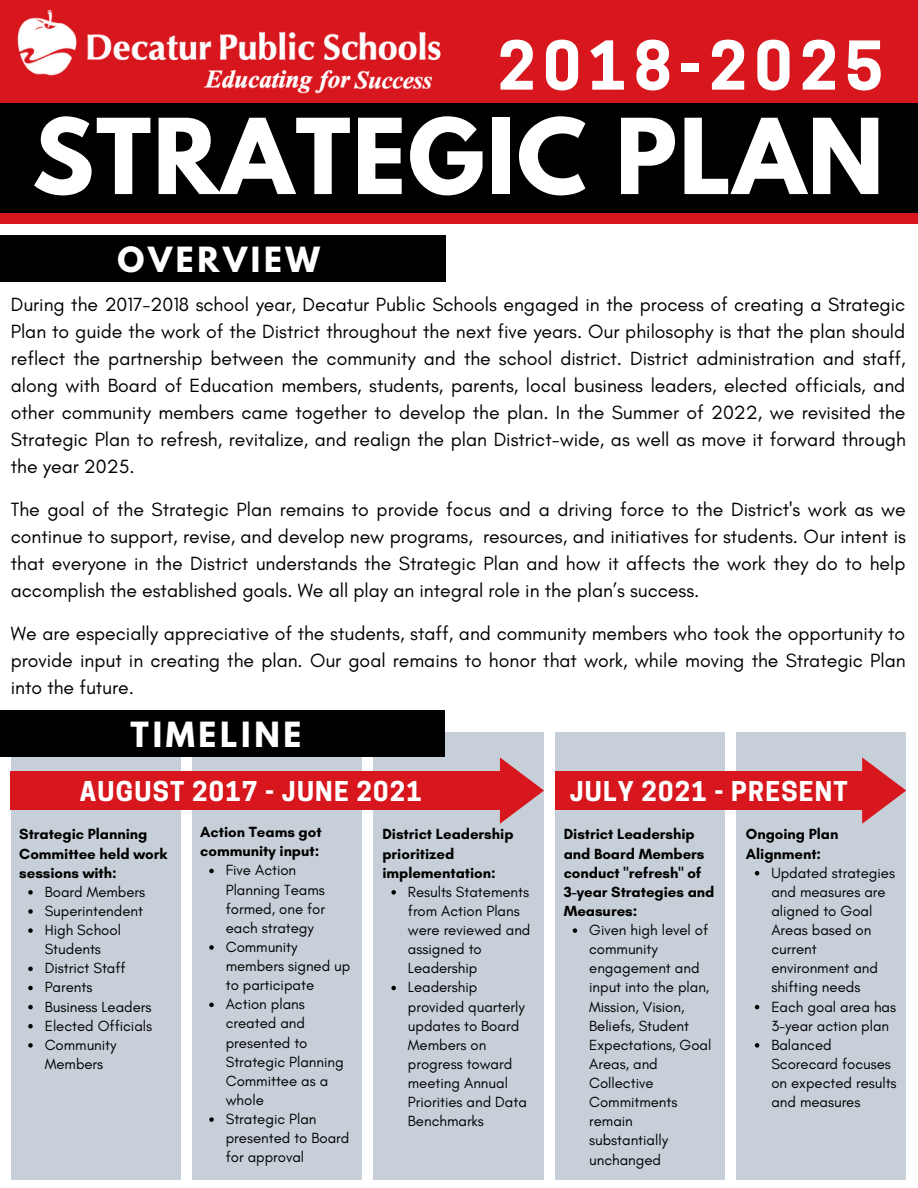
<style>
.page{position:relative;width:918px;height:1188px;background:#fff}
.page>*{position:absolute;margin:0;border:0;box-sizing:border-box;transform-origin:0 0}
.t1{font:700 92.55px "League Spartan";letter-spacing:.02em;color:#fff}
.t2{font:700 63px "Cooper Hewitt";letter-spacing:.12em;color:#fff}
.t3{font:700 30.75px "League Spartan";letter-spacing:.12em;color:#fff}
.t4{font:700 25.65px "Cooper Hewitt";letter-spacing:.05em;color:#fff}
.t5{font:19.5px/27px "Glacial Indifference";color:#000;text-align:justify}
.t6{font:15px/19.2px "Glacial Indifference";color:#000}
.t7{font:700 15px/19.2px "Glacial Indifference";color:#000}
</style>
<div class="page">
<div style="left:11px;top:732px;width:170px;height:448px;background:#c7d0d8"></div>
<div style="left:192px;top:732px;width:170px;height:448px;background:#c7d0d8"></div>
<div style="left:373px;top:732px;width:171px;height:448px;background:#c7d0d8"></div>
<div style="left:555px;top:732px;width:170px;height:448px;background:#c7d0d8"></div>
<div style="left:736px;top:732px;width:170px;height:448px;background:#c7d0d8"></div>
<div style="left:0;top:0;width:918px;height:224px;background:#d8161d"></div>
<img style="left:11px;top:10px;width:439px;height:94px">
<div style="left:0;top:104px;width:918px;height:109px;background:#000"></div>
<div style="left:0;top:235px;width:445px;height:46px;background:#000"></div>
<div style="left:0;top:710px;width:445px;height:47px;background:#000"></div>
<div style="left:11px;top:772px;width:506px;height:38px;background:#d8161d"></div>
<svg style="left:416px;top:757px;width:128px;height:67px"></svg>
<svg style="left:28px;top:890px;width:5px;height:5px"></svg>
<svg style="left:28px;top:909px;width:5px;height:5px"></svg>
<svg style="left:28px;top:928px;width:5px;height:5px"></svg>
<svg style="left:28px;top:967px;width:5px;height:4px"></svg>
<svg style="left:28px;top:986px;width:5px;height:4px"></svg>
<svg style="left:28px;top:1005px;width:5px;height:4px"></svg>
<svg style="left:28px;top:1024px;width:5px;height:4px"></svg>
<svg style="left:28px;top:1043px;width:5px;height:5px"></svg>
<svg style="left:209px;top:869px;width:5px;height:4px"></svg>
<svg style="left:209px;top:945px;width:5px;height:5px"></svg>
<svg style="left:209px;top:1003px;width:5px;height:4px"></svg>
<svg style="left:209px;top:1117px;width:5px;height:5px"></svg>
<svg style="left:391px;top:890px;width:5px;height:5px"></svg>
<svg style="left:391px;top:986px;width:5px;height:4px"></svg>
<div style="left:555px;top:772px;width:324px;height:38px;background:#d8161d"></div>
<svg style="left:778px;top:757px;width:128px;height:67px"></svg>
<svg style="left:573px;top:928px;width:4px;height:5px"></svg>
<svg style="left:755px;top:871px;width:4px;height:4px"></svg>
<svg style="left:755px;top:1005px;width:4px;height:4px"></svg>
<svg style="left:755px;top:1043px;width:4px;height:5px"></svg>
<h2 class="t2" style="left:498px;top:42px;width:387px">2018-2025</h2>
<h1 class="t1" style="left:32px;top:111px;width:853px">STRATEGIC PLAN</h1>
<h3 class="t3" style="left:117px;top:244px;width:204px">OVERVIEW</h3>
<p class="t5" style="left:11px;top:291px;width:897px">During the 2017-2018 school year, Decatur Public Schools engaged in the process of creating a Strategic Plan to guide the work of the District throughout the next five years. Our philosophy is that the plan should reflect the partnership between the community and the school district. District administration and staff, along with Board of Education members, students, parents, local business leaders, elected officials, and other community members came together to develop the plan. In the Summer of 2022, we revisited the Strategic Plan to refresh, revitalize, and realign the plan District-wide, as well as move it forward through the year 2025.</p>
<p class="t5" style="left:11px;top:496px;width:897px">The goal of the Strategic Plan remains to provide focus and a driving force to the District's work as we continue to support, revise, and develop new programs, resources, and initiatives for students. Our intent is that everyone in the District understands the Strategic Plan and how it affects the work they do to help accomplish the established goals. We all play an integral role in the plan’s success.</p>
<p class="t5" style="left:11px;top:620px;width:896px">We are especially appreciative of the students, staff, and community members who took the opportunity to provide input in creating the plan. Our goal remains to honor that work, while moving the Strategic Plan into the future.</p>
<h3 class="t3" style="left:131px;top:719px;width:172px">TIMELINE</h3>
<h3 class="t4" style="left:80px;top:781px;width:344px">AUGUST 2017 - JUNE 2021</h3>
<p class="t7" style="left:19px;top:825px;width:150px">Strategic Planning<br>Committee held work sessions with:</p>
<p class="t6" style="left:45px;top:882px;width:109px">Board Members<br>Superintendent<br>High School<br>Students<br>District Staff<br>Parents<br>Business Leaders<br>Elected Officials<br>Community<br>Members</p>
<p class="t7" style="left:200px;top:822px;width:123px">Action Teams got community input:</p>
<p class="t6" style="left:226px;top:861px;width:126px">Five Action<br>Planning Teams formed, one for each strategy<br>Community members signed up to participate<br>Action plans created and presented to<br>Strategic Planning<br>Committee as a whole<br>Strategic Plan presented to Board for approval</p>
<p class="t7" style="left:382px;top:825px;width:133px">District Leadership prioritized implementation:</p>
<p class="t6" style="left:408px;top:882px;width:124px">Results Statements from Action Plans were reviewed and assigned to<br>Leadership<br>Leadership provided quarterly updates to Board<br>Members on progress toward meeting Annual<br>Priorities and Data<br>Benchmarks</p>
<h3 class="t4" style="left:570px;top:781px;width:280px">JULY 2021 - PRESENT</h3>
<p class="t7" style="left:564px;top:825px;width:152px">District Leadership and Board Members conduct "refresh" of<br>3-year Strategies and<br>Measures:</p>
<p class="t6" style="left:589px;top:920px;width:124px">Given high level of community engagement and input into the plan,<br>Mission, Vision,<br>Beliefs, Student<br>Expectations, Goal<br>Areas, and<br>Collective<br>Commitments remain substantially unchanged</p>
<p class="t7" style="left:746px;top:825px;width:94px">Ongoing Plan<br>Alignment:</p>
<p class="t6" style="left:771px;top:863px;width:127px">Updated strategies and measures are aligned to Goal<br>Areas based on current environment and shifting needs<br>Each goal area has<br>3-year action plan<br>Balanced<br>Scorecard focuses on expected results and measures</p>
</div>
